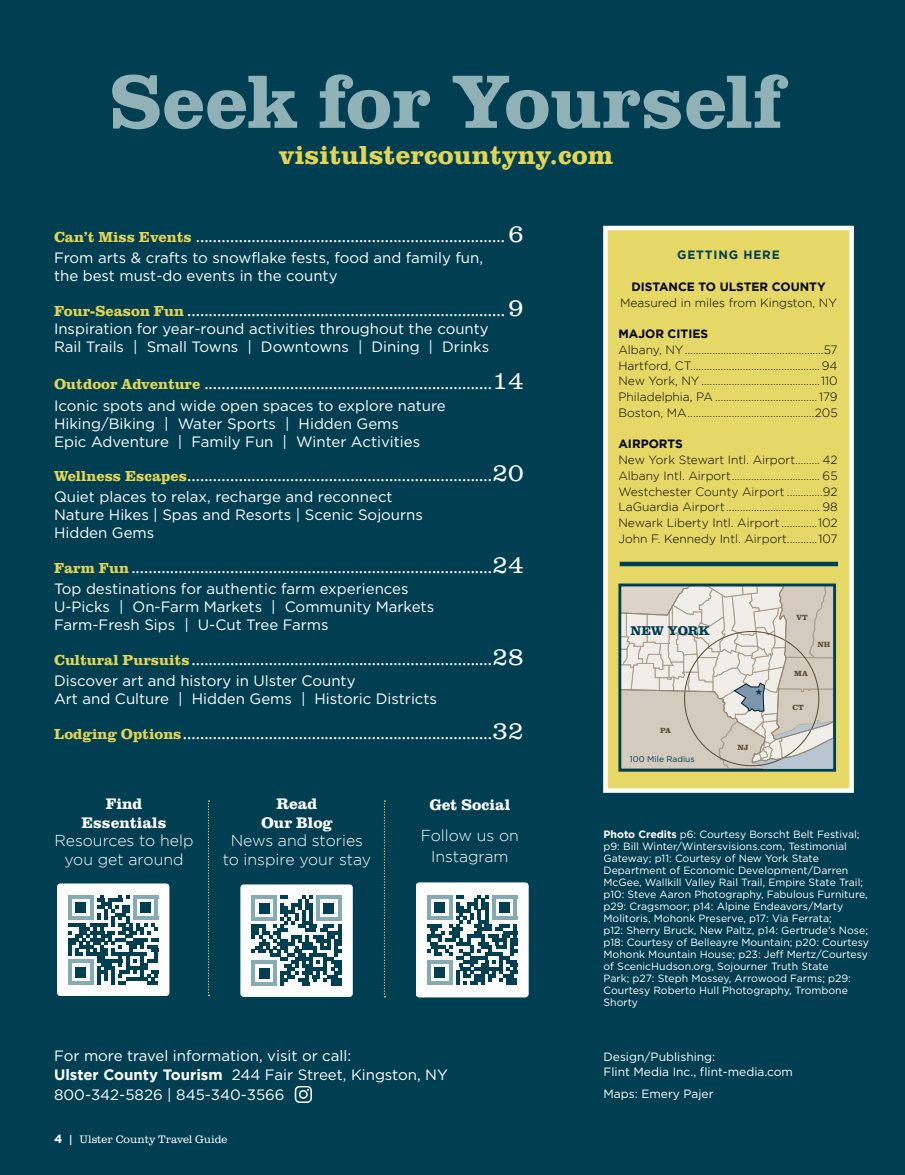
<style>
.page{position:relative;width:905px;height:1175px;background:#fff}
.page>*{position:absolute;margin:0;border:0;box-sizing:border-box;transform-origin:0 0}
.t1{font:700 78px "Clarendon URW";color:#90b2b7}
.t2{font:700 27px "Clarendon URW";letter-spacing:.005em;color:#e3d553}
.t3{font:300 15.75px/18.5px "Gotham";color:#fff;text-align:center}
.t4{font:700 15.75px/18.5px "Clarendon URW";color:#fff;text-align:center}
.t5{font:15px/18px "Gotham";color:#fff}
.t6{font:700 13.5px "Clarendon URW";color:#fff}
.t7{font:700 13.2px "Clarendon";color:#003e52}
.t8{font:300 12px/15.8px "Gotham";color:#000;text-align:justify}
.t9{font:12px/15px "Gotham";color:#fff}
.t10{font:700 12px "Gotham";color:#000}
.t11{font:700 12px "Gotham";letter-spacing:.07em;color:#003e52}
.t12{font:300 11.25px "Clarendon URW";color:#fff}
.t13{font:10.5px/12px "Gotham";color:#fff}
.t14{font:8.4px "Gotham";color:#003e52}
.t15{font:700 7.8px "Clarendon";color:#584a35}
.s1{font-size:15px;color:#e3d553}
.s2{font-weight:300;font-size:25.5px}
.s3{font-weight:700}
.s4{font-family:"Gotham";font-weight:700;font-size:12px}
.s5{font-size:12px}
</style>
<div class="page">
<div style="left:0;top:0;width:904px;height:1174px;background:#003e52"></div>
<div style="left:605px;top:228px;width:246px;height:562px;background:#e6d867"></div>
<div style="left:603px;top:226px;width:250px;height:567px;border:4px solid #fff"></div>
<hr style="left:619px;top:562px;width:219px;height:4px;background:#003e52">
<div style="left:618px;top:583px;width:218px;height:188px;border:3px solid #003e52"></div>
<svg style="left:208px;top:800px;width:1px;height:196px"></svg>
<svg style="left:384px;top:800px;width:1px;height:197px"></svg>
<svg style="left:416px;top:883px;width:112px;height:113px"></svg>
<hr style="left:427px;top:981px;width:25px;height:3px;background:#85abb0">
<div style="left:434px;top:967px;width:11px;height:10px;background:#003e52"></div>
<svg style="left:57px;top:883px;width:112px;height:112px"></svg>
<hr style="left:68px;top:981px;width:25px;height:3px;background:#85acb0">
<div style="left:75px;top:966px;width:11px;height:11px;background:#003e52"></div>
<svg style="left:240px;top:884px;width:113px;height:112px"></svg>
<hr style="left:251px;top:982px;width:26px;height:3px;background:#85acb0">
<div style="left:259px;top:967px;width:10px;height:11px;background:#003e52"></div>
<svg style="left:295px;top:1086px;width:17px;height:16px"></svg>
<svg style="left:621px;top:586px;width:213px;height:182px;background:#d6d1c8"></svg>
<h1 class="t1" style="left:110px;top:44px;width:674px">Seek for Yourself</h1>
<h2 class="t2" style="left:279px;top:135px;width:336px">visitulstercountyny.com</h2>
<p class="t6" style="left:54px;top:227px;width:471px"><span class="s1">Can’t Miss Events</span> ........................................................................ <span class="s2">6</span></p>
<p class="t5" style="left:54px;top:248px;width:430px">From arts &amp; crafts to snowflake fests, food and family fun, the best must-do events in the county</p>
<p class="t6" style="left:54px;top:301px;width:471px"><span class="s1">Four-Season Fun</span> .......................................................................... <span class="s2">9</span></p>
<p class="t5" style="left:54px;top:319px;width:436px">Inspiration for year-round activities throughout the county<br>Rail Trails | Small Towns | Downtowns | Dining | Drinks</p>
<p class="t6" style="left:54px;top:375px;width:471px"><span class="s1">Outdoor Adventure</span> ...................................................................<span class="s2">14</span></p>
<p class="t5" style="left:54px;top:396px;width:393px">Iconic spots and wide open spaces to explore nature<br>Hiking/Biking | Water Sports | Hidden Gems<br>Epic Adventure | Family Fun | Winter Activities</p>
<p class="t6" style="left:54px;top:467px;width:471px"><span class="s1">Wellness Escapes</span>.......................................................................<span class="s2">20</span></p>
<p class="t5" style="left:54px;top:488px;width:370px">Quiet places to relax, recharge and reconnect<br>Nature Hikes | Spas and Resorts | Scenic Sojourns<br>Hidden Gems</p>
<p class="t6" style="left:54px;top:558px;width:471px"><span class="s1">Farm Fun</span> ....................................................................................<span class="s2">24</span></p>
<p class="t5" style="left:54px;top:579px;width:381px">Top destinations for authentic farm experiences<br>U-Picks | On-Farm Markets | Community Markets<br>Farm-Fresh Sips | U-Cut Tree Farms</p>
<p class="t6" style="left:54px;top:650px;width:471px"><span class="s1">Cultural Pursuits</span>......................................................................<span class="s2">28</span></p>
<p class="t5" style="left:54px;top:671px;width:384px">Discover art and history in Ulster County<br>Art and Culture | Hidden Gems | Historic Districts</p>
<p class="t6" style="left:54px;top:724px;width:471px"><span class="s1">Lodging Options</span>........................................................................<span class="s2">32</span></p>
<p class="t4" style="left:82px;top:794px;width:86px">Find<br>Essentials</p>
<p class="t3" style="left:54px;top:831px;width:140px">Resources to help you get around</p>
<p class="t4" style="left:261px;top:794px;width:73px">Read<br>Our Blog</p>
<p class="t3" style="left:223px;top:831px;width:150px">News and stories to inspire your stay</p>
<p class="t4" style="left:429px;top:795px;width:82px">Get Social</p>
<p class="t3" style="left:420px;top:824px;width:100px;line-height:21px">Follow us on<br>Instagram</p>
<p class="t5" style="left:54px;top:1045px;width:395px;line-height:19.5px">For more travel information, visit or call:<br><span class="s3">Ulster County Tourism</span> 244 Fair Street, Kingston, NY<br>800-342-5826 | 845-340-3566</p>
<p class="t12" style="left:54px;top:1131px;width:175px"><span class="s4">4</span> <span class="s5">|</span> Ulster County Travel Guide</p>
<p class="t11" style="left:677px;top:248px;width:104px">GETTING HERE</p>
<p class="t10" style="left:631px;top:279px;width:196px">DISTANCE TO ULSTER COUNTY</p>
<p class="t8" style="left:620px;top:294px;width:218px">Measured in miles from Kingston, NY</p>
<p class="t10" style="left:618px;top:327px;width:91px">MAJOR CITIES</p>
<p class="t8" style="left:618px;top:341px;width:221px">Albany, NY..................................................57<br>Hartford, CT...............................................94<br>New York, NY ...........................................110<br>Philadelphia, PA .....................................179<br>Boston, MA..............................................205</p>
<p class="t10" style="left:618px;top:437px;width:66px">AIRPORTS</p>
<p class="t8" style="left:618px;top:452px;width:220px">New York Stewart Intl. Airport......... 42<br>Albany Intl. Airport................................ 65<br>Westchester County Airport .............92<br>LaGuardia Airport.................................. 98<br>Newark Liberty Intl. Airport .............102<br>John F. Kennedy Intl. Airport...........107</p>
<p class="t7" style="left:630px;top:622px;width:81px">NEW YORK</p>
<p class="t15" style="left:660px;top:725px;width:12px">PA</p>
<p class="t14" style="left:629px;top:754px;width:66px">100 Mile Radius</p>
<p class="t15" style="left:737px;top:742px;width:13px">NJ</p>
<p class="t15" style="left:796px;top:612px;width:13px">VT</p>
<p class="t15" style="left:794px;top:669px;width:15px">MA</p>
<p class="t15" style="left:792px;top:702px;width:13px">CT</p>
<p class="t15" style="left:817px;top:640px;width:14px">NH</p>
<p class="t13" style="left:603px;top:827px;width:267px"><span class="s3">Photo Credits</span> p6: Courtesy Borscht Belt Festival; p9: Bill Winter/Wintersvisions.com, Testimonial Gateway; p11: Courtesy of New York State Department of Economic Development/Darren McGee, Wallkill Valley Rail Trail, Empire State Trail; p10: Steve Aaron Photography, Fabulous Furniture, p29: Cragsmoor; p14: Alpine Endeavors/Marty Molitoris, Mohonk Preserve, p17: Via Ferrata;<br>p12: Sherry Bruck, New Paltz, p14: Gertrude’s Nose; p18: Courtesy of Belleayre Mountain; p20: Courtesy Mohonk Mountain House; p23: Jeff Mertz/Courtesy of ScenicHudson.org, Sojourner Truth State<br>Park; p27: Steph Mossey, Arrowood Farms; p29:<br>Courtesy Roberto Hull Photography, Trombone Shorty</p>
<p class="t9" style="left:603px;top:1049px;width:191px">Design/Publishing:<br>Flint Media Inc., flint-media.com</p>
<p class="t9" style="left:603px;top:1085px;width:112px">Maps: Emery Pajer</p>
</div>
